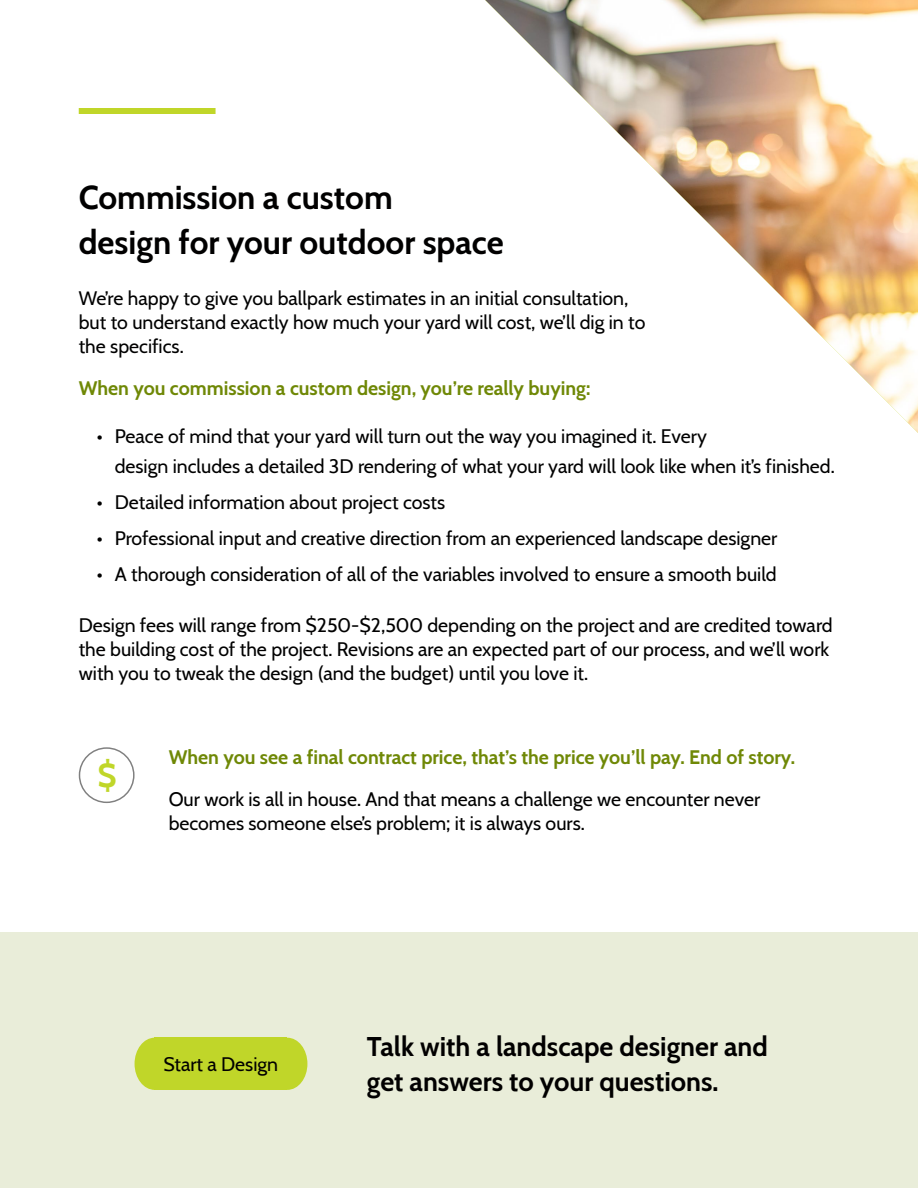
<style>
.page{position:relative;width:918px;height:1188px;background:#fff}
.page>*{position:absolute;margin:0;border:0;box-sizing:border-box;transform-origin:0 0}
.t1{font:700 33px/45px "Cabin";color:#010000}
.t2{font:700 33px "Cabin";color:#c0d629}
.t3{font:700 27px/34.5px "Cabin";color:#010000}
.t4{font:19.5px/24px "Cabin";color:#010000}
.t5{font:700 19.5px "Cabin";color:#6f8806}
</style>
<div class="page">
<img style="left:485px;top:0;width:433px;height:433px">
<div style="left:0;top:932px;width:918px;height:256px;background:#e9edd9"></div>
<div style="left:79px;top:108px;width:137px;height:6px;background:#c0d629"></div>
<div style="left:79px;top:747px;width:56px;height:56px;border:2px solid #000;border-radius:50%"></div>
<div style="left:267px;top:1038px;width:40px;height:52px;background:#c0d629;border-radius:50%"></div>
<div style="left:135px;top:1038px;width:40px;height:52px;background:#c0d629;border-radius:50%"></div>
<div style="left:155px;top:1038px;width:132px;height:52px;background:#c0d629"></div>
<h1 class="t1" style="left:79px;top:172px;width:427px">Commission a custom<br>design for your outdoor space</h1>
<p class="t4" style="left:79px;top:284px;width:568px">We’re happy to give you ballpark estimates in an initial consultation, but to understand exactly how much your yard will cost, we’ll dig in to the specifics.</p>
<p class="t5" style="left:79px;top:372px;width:513px">When you commission a custom design, you’re really buying:</p>
<p class="t4" style="left:115px;top:419px;width:722px;line-height:30px;text-indent:-18px">• Peace of mind that your yard will turn out the way you imagined it. Every<br>design includes a detailed 3D rendering of what your yard will look like when it’s finished.</p>
<p class="t4" style="left:97px;top:488px;width:350px">• Detailed information about project costs</p>
<p class="t4" style="left:97px;top:524px;width:682px">• Professional input and creative direction from an experienced landscape designer</p>
<p class="t4" style="left:97px;top:560px;width:682px">• A thorough consideration of all of the variables involved to ensure a smooth build</p>
<p class="t4" style="left:79px;top:611px;width:755px">Design fees will range from $250-$2,500 depending on the project and are credited toward the building cost of the project. Revisions are an expected part of our process, and we’ll work with you to tweak the design (and the budget) until you love it.</p>
<h1 class="t2" style="left:98px;top:749px;width:21px">$</h1>
<p class="t5" style="left:169px;top:741px;width:628px">When you see a final contract price, that’s the price you’ll pay. End of story.</p>
<p class="t4" style="left:169px;top:785px;width:593px">Our work is all in house. And that means a challenge we encounter never becomes someone else’s problem; it is always ours.</p>
<p class="t4" style="left:163px;top:1051px;width:116px">Start a Design</p>
<h2 class="t3" style="left:367px;top:1028px;width:402px">Talk with a landscape designer and get answers to your questions.</h2>
</div>
